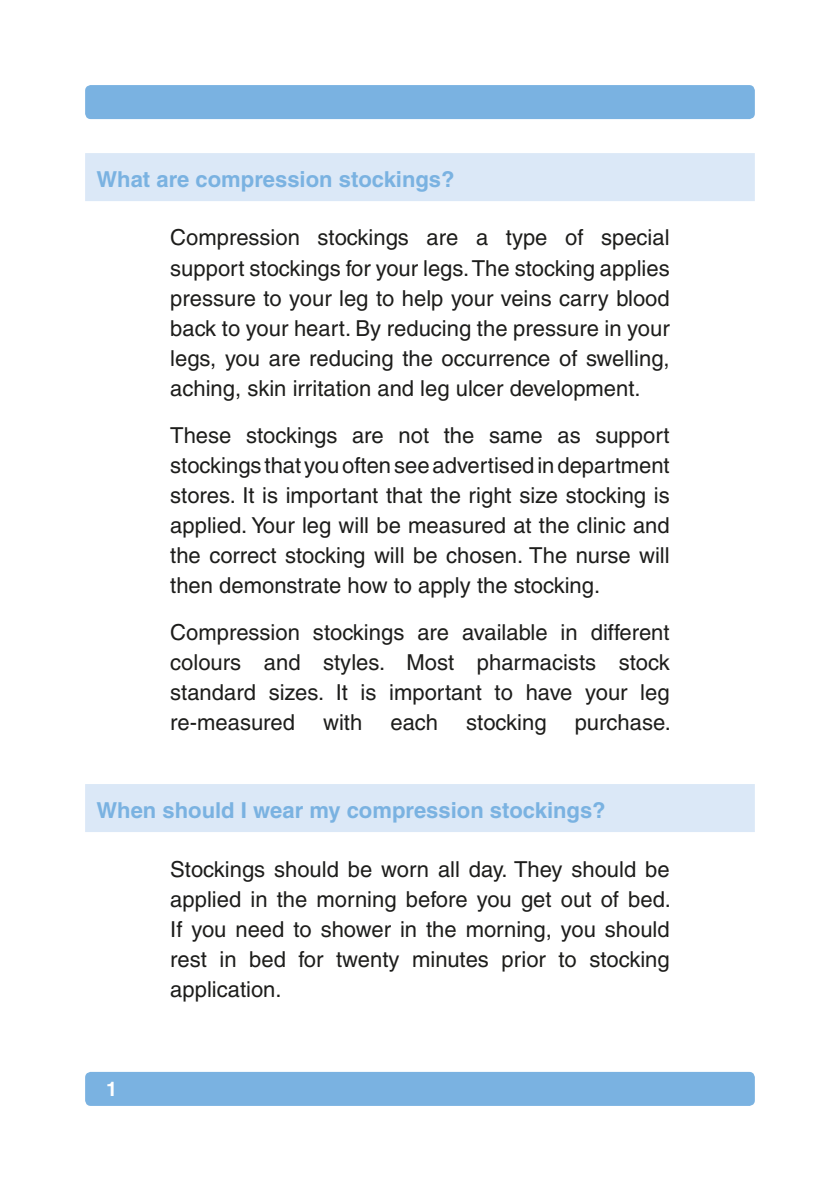
<style>
.page{position:relative;width:840px;height:1191px;background:#fff}
.page>*{position:absolute;margin:0;border:0;box-sizing:border-box;transform-origin:0 0}
.t1{font:22px/30px "Helvetica LT";color:#1d1d1b;text-align:justify}
.t2{font:700 22px "Helvetica LT";color:#7ab2e1}
.t3{font:700 20px "Helvetica LT";color:#fff}
</style>
<div class="page">
<div style="left:85px;top:153px;width:669px;height:48px;background:#dbe8f7"></div>
<div style="left:85px;top:784px;width:669px;height:48px;background:#dbe8f7"></div>
<div style="left:85px;top:85px;width:669px;height:34px;background:#7ab2e1;border-radius:6px"></div>
<div style="left:85px;top:1071px;width:669px;height:35px;background:#7ab2e1;border-radius:6px"></div>
<p class="t2" style="left:96px;top:166px;width:359px">What are compression stockings?</p>
<p class="t1" style="left:170px;top:223px;width:500px">Compression stockings are a type of special support stockings for your legs. The stocking applies pressure to your leg to help your veins carry blood back to your heart. By reducing the pressure in your legs, you are reducing the occurrence of swelling, aching, skin irritation and leg ulcer development.</p>
<p class="t1" style="left:170px;top:420px;width:500px">These stockings are not the same as support stockings that you often see advertised in department stores. It is important that the right size stocking is applied. Your leg will be measured at the clinic and the correct stocking will be chosen. The nurse will then demonstrate how to apply the stocking.</p>
<p class="t1" style="left:170px;top:617px;width:500px">Compression stockings are available in different colours and styles. Most pharmacists stock standard sizes. It is important to have your leg re-measured</p>
<p class="t1" style="left:323px;top:707px;width:41px">with</p>
<p class="t1" style="left:390px;top:707px;width:49px">each</p>
<p class="t1" style="left:466px;top:707px;width:82px">stocking</p>
<p class="t1" style="left:574px;top:707px;width:98px">purchase.</p>
<p class="t2" style="left:96px;top:797px;width:510px">When should I wear my compression stockings?</p>
<p class="t1" style="left:170px;top:853px;width:502px">Stockings should be worn all day. They should be applied in the morning before you get out of bed.<br>If you need to shower in the morning, you should rest in bed for twenty minutes prior to stocking application.</p>
<p class="t3" style="left:106px;top:1077px;width:13px">1</p>
</div>
